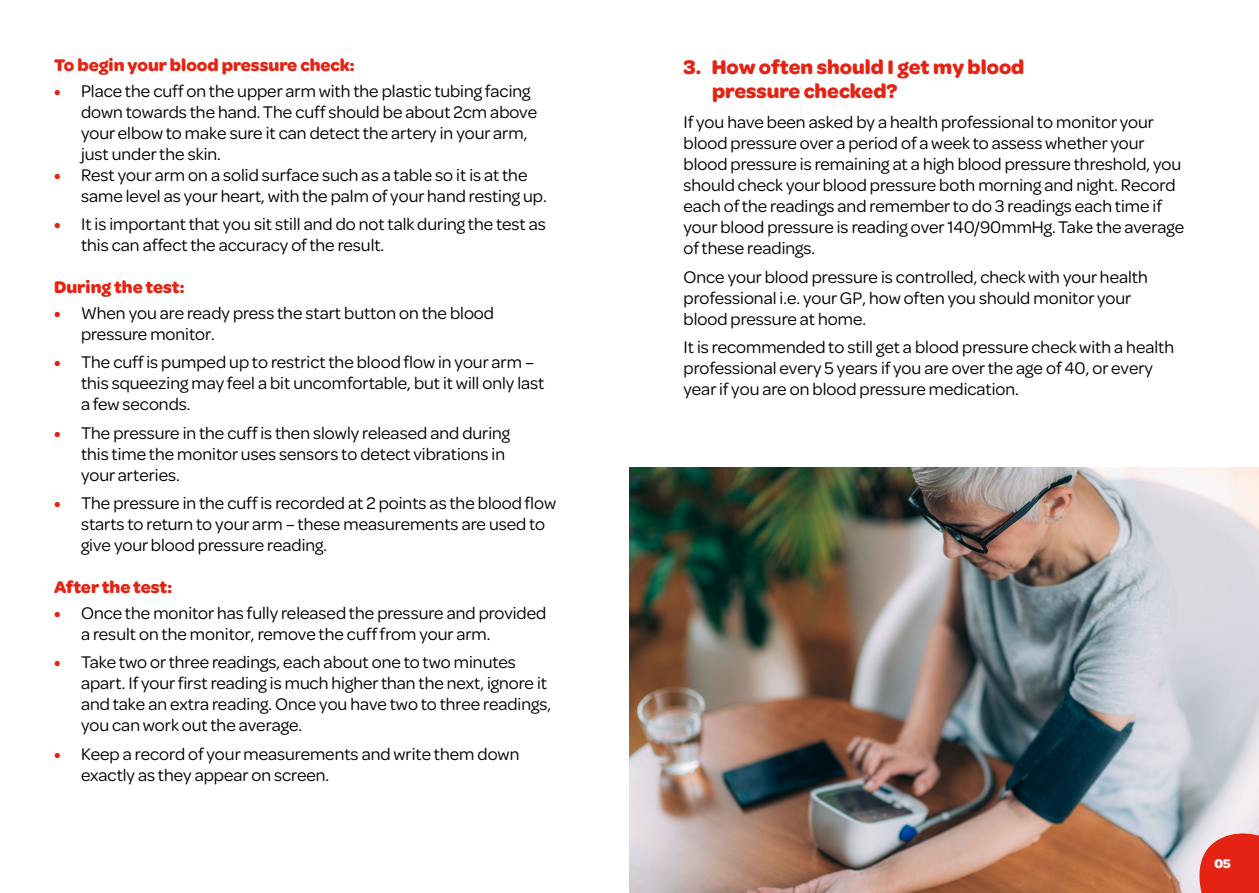
<style>
.page{position:relative;width:1259px;height:893px;background:#fff}
.page>*{position:absolute;margin:0;border:0;box-sizing:border-box;transform-origin:0 0}
.t1{font:700 21px/24px "Omnes";color:#e42313}
.t2{font:18px/21px "Omnes";color:#000}
.t3{font:700 18px "Omnes";color:#e42313}
.t4{font:700 13.5px "Omnes";color:#fff}
.s1{font-weight:700;color:#e42313}
</style>
<div class="page">
<img style="left:629px;top:467px;width:630px;height:426px">
<svg style="left:1198px;top:814px;width:61px;height:79px;background:#e5655c"></svg>
<p class="t3" style="left:54px;top:52px;width:302px">To begin your blood pressure check:</p>
<p class="t2" style="left:81px;top:79px;width:457px;text-indent:-27px"><span class="s1">•</span> Place the cuff on the upper arm with the plastic tubing facing down towards the hand. The cuff should be about 2cm above your elbow to make sure it can detect the artery in your arm, just under the skin.</p>
<p class="t2" style="left:81px;top:163px;width:467px;text-indent:-27px"><span class="s1">•</span> Rest your arm on a solid surface such as a table so it is at the same level as your heart, with the palm of your hand resting up.</p>
<p class="t2" style="left:81px;top:213px;width:466px;text-indent:-27px"><span class="s1">•</span> It is important that you sit still and do not talk during the test as this can affect the accuracy of the result.</p>
<p class="t3" style="left:54px;top:274px;width:132px">During the test:</p>
<p class="t2" style="left:81px;top:301px;width:414px;text-indent:-27px"><span class="s1">•</span> When you are ready press the start button on the blood pressure monitor.</p>
<p class="t2" style="left:81px;top:351px;width:465px;text-indent:-27px"><span class="s1">•</span> The cuff is pumped up to restrict the blood flow in your arm – this squeezing may feel a bit uncomfortable, but it will only last a few seconds.</p>
<p class="t2" style="left:81px;top:421px;width:431px;text-indent:-27px"><span class="s1">•</span> The pressure in the cuff is then slowly released and during this time the monitor uses sensors to detect vibrations in your arteries.</p>
<p class="t2" style="left:81px;top:492px;width:477px;text-indent:-27px"><span class="s1">•</span> The pressure in the cuff is recorded at 2 points as the blood flow starts to return to your arm – these measurements are used to give your blood pressure reading.</p>
<p class="t3" style="left:54px;top:574px;width:120px">After the test:</p>
<p class="t2" style="left:81px;top:601px;width:467px;text-indent:-27px"><span class="s1">•</span> Once the monitor has fully released the pressure and provided a result on the monitor, remove the cuff from your arm.</p>
<p class="t2" style="left:81px;top:651px;width:472px;text-indent:-27px"><span class="s1">•</span> Take two or three readings, each about one to two minutes apart. If your first reading is much higher than the next, ignore it and take an extra reading. Once you have two to three readings, you can work out the average.</p>
<p class="t2" style="left:81px;top:742px;width:440px;text-indent:-27px"><span class="s1">•</span> Keep a record of your measurements and write them down exactly as they appear on screen.</p>
<p class="t1" style="left:712px;top:54px;width:314px;text-indent:-29px">3. How often should I get my blood pressure checked?</p>
<p class="t2" style="left:683px;top:110px;width:502px">If you have been asked by a health professional to monitor your blood pressure over a period of a week to assess whether your blood pressure is remaining at a high blood pressure threshold, you should check your blood pressure both morning and night. Record each of the readings and remember to do 3 readings each time if your blood pressure is reading over 140/90mmHg. Take the average of these readings.</p>
<p class="t2" style="left:683px;top:265px;width:466px">Once your blood pressure is controlled, check with your health professional i.e. your GP, how often you should monitor your blood pressure at home.</p>
<p class="t2" style="left:683px;top:335px;width:492px">It is recommended to still get a blood pressure check with a health professional every 5 years if you are over the age of 40, or every year if you are on blood pressure medication.</p>
<p class="t4" style="left:1214px;top:853px;width:18px">05</p>
</div>
